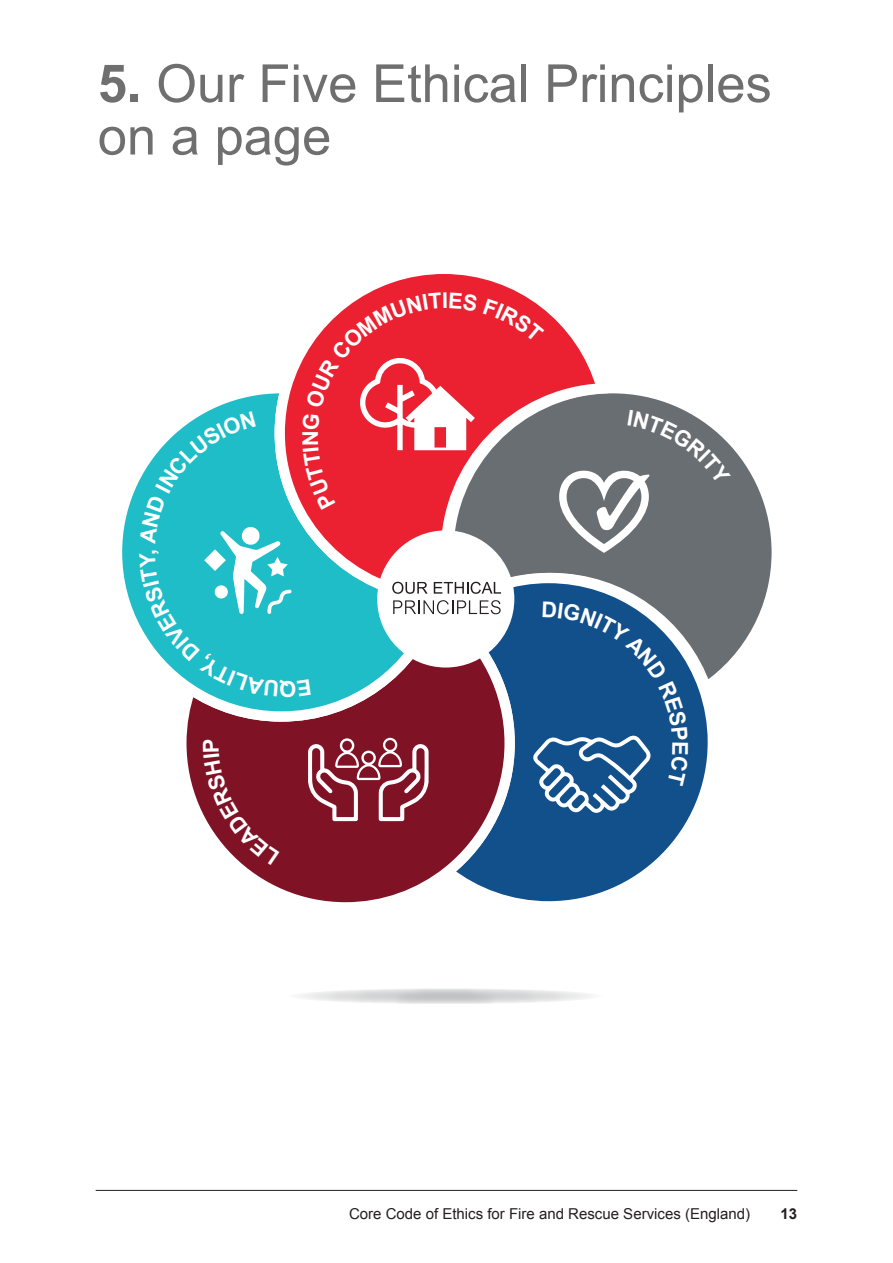
<style>
.page{position:relative;width:893px;height:1263px;background:#fff}
.page>*{position:absolute;margin:0;border:0;box-sizing:border-box;transform-origin:0 0}
.HEADER_1{font:52.5px/52.5px "Arial";color:#706f6f}
.t1{font:700 21.75px "Arial";color:#fff}
.t2{font:15px "Arial";color:#231f20}
.t3{font:700 15px "Arial";color:#231f20}
.s1{font-weight:700}
</style>
<div class="page">
<hr style="left:96px;top:1190px;width:701px;height:1px;background:#231f20">
<svg style="left:731px;top:446px;width:41px;height:212px"></svg>
<svg style="left:520px;top:865px;width:130px;height:37px"></svg>
<svg style="left:243px;top:865px;width:277px;height:38px"></svg>
<svg style="left:122px;top:481px;width:17px;height:143px"></svg>
<svg style="left:370px;top:274px;width:147px;height:18px"></svg>
<svg style="left:287px;top:988px;width:316px;height:16px"></svg>
<svg style="left:139px;top:292px;width:592px;height:573px"></svg>
<p class="HEADER_1" style="left:98px;top:58px;width:675px"><span class="s1">5.</span> Our Five Ethical Principles on a page</p>
<p class="t1" style="left:133px;top:555px;width:8px;rotate:-90deg">,</p>
<p class="t1" style="left:296px;top:446px;width:17px;rotate:-90deg">N</p>
<p class="t2" style="left:349px;top:1203px;width:402px">Core Code of Ethics for Fire and Rescue Services (England)</p>
<p class="t3" style="left:781px;top:1203px;width:18px">13</p>
</div>
